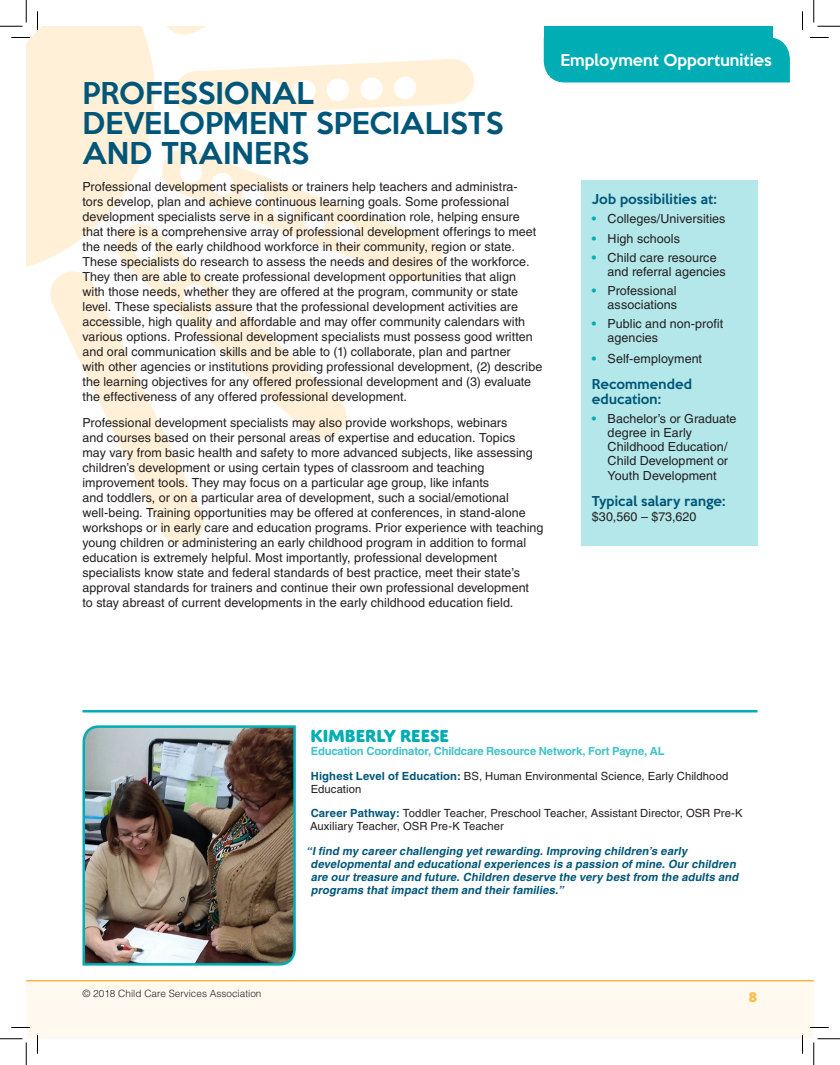
<style>
.page{position:relative;width:840px;height:1065px;background:#fff}
.page>*{position:absolute;margin:0;border:0;box-sizing:border-box;transform-origin:0 0}
.t1{font:500 27.5px/30px "Keep Calm";color:#005678}
.H1b{font:800 18.75px "Domus Titling";letter-spacing:-.03em;color:#00adb5}
.t2{font:500 15px "Keep Calm";color:#fff}
.t3{font:800 15px "Domus Titling";color:#ffbb4e}
.body_text{font:12.5px/15px "Helvetica LT Std";letter-spacing:.005em;color:#231f20}
.callout_h1{font:500 12.5px/15px "Keep Calm";letter-spacing:.01em;color:#005678}
.Teacher_Bio{font:italic 700 11.25px/13.1px "Helvetica LT Std";color:#005678}
.Teacher_Bio-2{font:11.25px/13.1px "Helvetica LT Std";letter-spacing:.01em;color:#231f20}
.H1b-2{font:700 11.25px "Helvetica LT Std";letter-spacing:-.015em;color:#40c2c7}
.t4{font:300 10px "Helvetica LT Std";color:#231f20}
.s1{font-weight:700;color:#00adb5}
.s2{font-family:"Helvetica LT Std";font-weight:400;color:#231f20}
.s3{font-weight:700;color:#005678}
</style>
<div class="page">
<div style="left:26px;top:981px;width:788px;height:58px;background:#fff9ef"></div>
<hr style="left:26px;top:980px;width:788px;height:1px;background:#ffaa21">
<svg style="left:50px;top:295px;width:154px;height:250px"></svg>
<svg style="left:172px;top:26px;width:35px;height:9px"></svg>
<svg style="left:26px;top:26px;width:146px;height:269px;fill:#fff0d7"></svg>
<svg style="left:159px;top:146px;width:284px;height:136px"></svg>
<svg style="left:174px;top:59px;width:300px;height:57px"></svg>
<svg style="left:115px;top:222px;width:234px;height:220px"></svg>
<div style="left:544px;top:38px;width:246px;height:45px;background:#00adb5"></div>
<div style="left:581px;top:181px;width:177px;height:365px;background:#b3e7e9"></div>
<img style="left:82px;top:725px;width:214px;height:241px">
<hr style="left:82px;top:710px;width:676px;height:2px;background:#00adb5">
<div style="left:544px;top:26px;width:228px;height:16px;background:#00adb5"></div>
<svg style="left:11px;top:37px;width:19px;height:1px"></svg>
<svg style="left:810px;top:37px;width:19px;height:1px"></svg>
<svg style="left:11px;top:1027px;width:19px;height:1px"></svg>
<svg style="left:810px;top:1027px;width:19px;height:1px"></svg>
<svg style="left:37px;top:11px;width:1px;height:19px"></svg>
<svg style="left:37px;top:1035px;width:1px;height:19px"></svg>
<svg style="left:802px;top:11px;width:1px;height:19px"></svg>
<svg style="left:802px;top:1035px;width:1px;height:19px"></svg>
<svg style="left:0;top:0;width:27px;height:27px"></svg>
<svg style="left:0;top:1039px;width:27px;height:26px"></svg>
<svg style="left:814px;top:0;width:26px;height:27px"></svg>
<svg style="left:814px;top:1039px;width:26px;height:26px"></svg>
<h1 class="t1" style="left:82px;top:76px;width:422px">PROFESSIONAL<br>DEVELOPMENT SPECIALISTS<br>AND TRAINERS</h1>
<p class="body_text" style="left:82px;top:179px;width:461px">Professional development specialists or trainers help teachers and administra-<br>tors develop, plan and achieve continuous learning goals. Some professional development specialists serve in a significant coordination role, helping ensure that there is a comprehensive array of professional development offerings to meet the needs of the early childhood workforce in their community, region or state.<br>These specialists do research to assess the needs and desires of the workforce.<br>They then are able to create professional development opportunities that align<br>with those needs, whether they are offered at the program, community or state level. These specialists assure that the professional development activities are accessible, high quality and affordable and may offer community calendars with various options. Professional development specialists must possess good written and oral communication skills and be able to (1) collaborate, plan and partner<br>with other agencies or institutions providing professional development, (2) describe the learning objectives for any offered professional development and (3) evaluate the effectiveness of any offered professional development.</p>
<p class="body_text" style="left:82px;top:415px;width:463px">Professional development specialists may also provide workshops, webinars<br>and courses based on their personal areas of expertise and education. Topics<br>may vary from basic health and safety to more advanced subjects, like assessing children’s development or using certain types of classroom and teaching improvement tools. They may focus on a particular age group, like infants<br>and toddlers, or on a particular area of development, such a social/emotional well-being. Training opportunities may be offered at conferences, in stand-alone workshops or in early care and education programs. Prior experience with teaching young children or administering an early childhood program in addition to formal education is extremely helpful. Most importantly, professional development specialists know state and federal standards of best practice, meet their state’s approval standards for trainers and continue their own professional development<br>to stay abreast of current developments in the early childhood education field.</p>
<p class="t2" style="left:561px;top:47px;width:213px">Employment Opportunities</p>
<p class="callout_h1" style="left:592px;top:191px;width:126px">Job possibilities at:</p>
<p class="body_text" style="left:592px;top:212px;width:135px"><span class="s1">•</span> Colleges/Universities</p>
<p class="body_text" style="left:592px;top:231px;width:90px"><span class="s1">•</span> High schools</p>
<p class="body_text" style="left:608px;top:251px;width:120px;line-height:13.8px;text-indent:-16px"><span class="s1">•</span> Child care resource and referral agencies</p>
<p class="body_text" style="left:592px;top:284px;width:87px;line-height:13.8px;text-align:right"><span class="s1">•</span> Professional associations</p>
<p class="body_text" style="left:608px;top:317px;width:117px;line-height:13.8px;text-indent:-16px"><span class="s1">•</span> Public and non-profit agencies</p>
<p class="body_text" style="left:592px;top:351px;width:112px"><span class="s1">•</span> Self-employment</p>
<p class="callout_h1" style="left:592px;top:376px;width:101px">Recommended education:</p>
<p class="body_text" style="left:608px;top:412px;width:130px;line-height:13.8px;text-indent:-16px"><span class="s1">•</span> Bachelor’s or Graduate degree in Early<br>Childhood Education/<br>Child Development or</p>
<p class="body_text" style="left:608px;top:468px;width:111px">Youth Development</p>
<p class="callout_h1" style="left:592px;top:493px;width:135px">Typical salary range: <span class="s2">$30,560 – $73,620</span></p>
<p class="H1b" style="left:310px;top:724px;width:140px">KIMBERLY REESE</p>
<p class="H1b-2" style="left:311px;top:745px;width:355px">Education Coordinator, Childcare Resource Network, Fort Payne, AL</p>
<p class="Teacher_Bio-2" style="left:311px;top:769px;width:419px"><span class="s3">Highest Level of Education:</span> BS, Human Environmental Science, Early Childhood<br>Education</p>
<p class="Teacher_Bio-2" style="left:310px;top:807px;width:434px"><span class="s3">Career Pathway:</span> Toddler Teacher, Preschool Teacher, Assistant Director, OSR Pre-K<br>Auxiliary Teacher, OSR Pre-K Teacher</p>
<p class="Teacher_Bio" style="left:311px;top:844px;width:432px;text-indent:-4px">“I find my career challenging yet rewarding. Improving children’s early developmental and educational experiences is a passion of mine. Our children are our treasure and future. Children deserve the very best from the adults and programs that impact them and their families.”</p>
<p class="t4" style="left:82px;top:987px;width:180px">© 2018 Child Care Services Association</p>
<p class="t3" style="left:749px;top:987px;width:10px">8</p>
</div>
